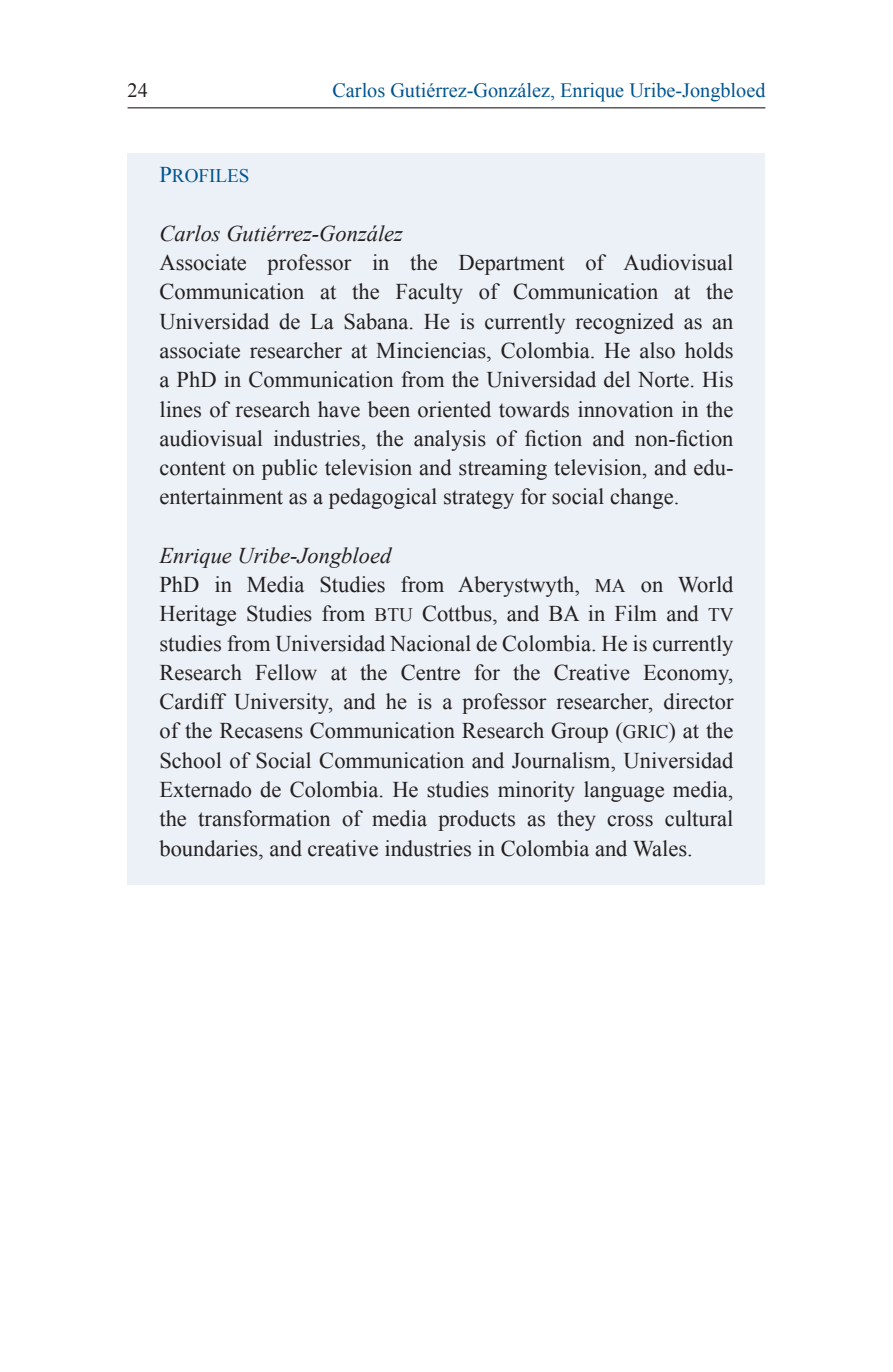
<style>
.page{position:relative;width:893px;height:1372px;background:#fff}
.page>*{position:absolute;margin:0;border:0;box-sizing:border-box;transform-origin:0 0}
.t1{font:22.5px/29.2px "Times New Roman";color:#231f20;text-align:justify}
.t2{font:italic 22.5px "Times New Roman";color:#231f20}
.t3{font:20.25px "Times New Roman";color:#00548e}
.t4{font:20.25px "Times New Roman";color:#231f20}
.t5{font:19.12px "Times New Roman PSMT SC850";color:#00548e}
.s1{font-size:22.5px}
.s2{font-style:italic}
.s3{font-family:"Times New Roman PSMT SC850";font-size:19.12px}
</style>
<div class="page">
<hr style="left:128px;top:107px;width:637px;height:1px;background:#231f20">
<div style="left:128px;top:153px;width:637px;height:731px;background:#ecf1f7"></div>
<p class="t4" style="left:128px;top:77px;width:22px">24</p>
<p class="t3" style="left:332px;top:77px;width:435px">Carlos Gutiérrez-González, Enrique Uribe-Jongbloed</p>
<p class="t5" style="left:159px;top:163px;width:92px"><span class="s1">P</span>ROFILES</p>
<p class="t2" style="left:159px;top:218px;width:245px">Carlos Gutiérrez-González</p>
<p class="t1" style="left:159px;top:248px;width:576px">Associate professor in the Department of Audiovisual Communication at the Faculty of Communication at the Universidad de La Sabana. He is currently recognized as an associate researcher at Minciencias, Colombia. He also holds a PhD in Communication from the Universidad del Norte. His lines of research have been oriented towards innovation in the audiovisual industries, the analysis of fiction and non-fiction content on public television and streaming television, and edu&shy;entertainment as a pedagogical strategy for social change.</p>
<p class="t1" style="left:159px;top:540px;width:576px;text-align:left"><span class="s2">Enrique Uribe-Jongbloed<br></span>PhD in Media Studies from Aberystwyth, <span class="s3">MA</span> on World Heritage Studies from <span class="s3">BTU</span> Cottbus, and BA in Film and <span class="s3">TV </span>studies from Universidad Nacional de Colombia. He is currently Research Fellow at the Centre for the Creative Economy, Cardiff University, and he is a professor researcher, director of the Recasens Communication Research Group (<span class="s3">GRIC</span>) at the School of Social Communication and Journalism, Universidad Externado de Colombia. He studies minority language media, the transformation of media products as they cross cultural boundaries, and creative industries in Colombia and Wales.</p>
</div>
